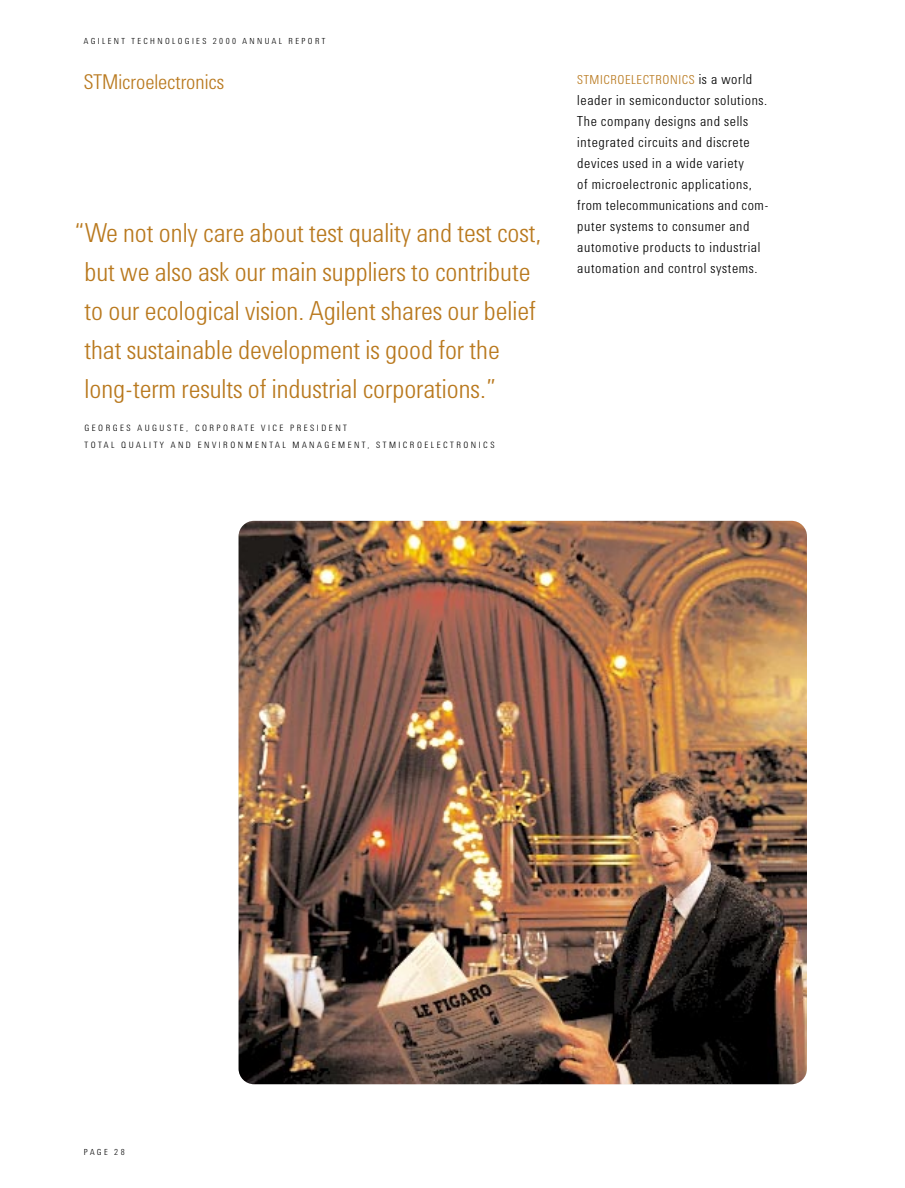
<style>
.page{position:relative;width:905px;height:1188px;background:#fff}
.page>*{position:absolute;margin:0;border:0;box-sizing:border-box;transform-origin:0 0}
.t1{font:300 27px/39px "Agilent Cond";color:#b9791e}
.t2{font:300 21px "Agilent Cond";color:#b9791e}
.t3{font:300 14.25px/21px "Agilent Cond";letter-spacing:.045em;color:#000}
.t4{font:300 12.75px "Agilent Cond";letter-spacing:.045em;color:#b9791e}
.t5{font:300 9px/16.5px "Agilent Cond";letter-spacing:.28em;color:#000}
.t6{font:300 8.7px "Agilent Cond";letter-spacing:.28em;color:#000}
.s1{font-size:14.25px;color:#000}
</style>
<div class="page">
<img style="left:238px;top:521px;width:569px;height:563px;border-radius:16px">
<p class="t6" style="left:84px;top:38px;width:243px">AGILENT TECHNOLOGIES 2000 ANNUAL REPORT</p>
<h2 class="t2" style="left:84px;top:74px;width:142px">STMicroelectronics</h2>
<p class="t1" style="left:84px;top:216px;width:458px;text-indent:-11px">“We not only care about test quality and test cost, but we also ask our main suppliers to contribute to our ecological vision. Agilent shares our belief that sustainable development is good for the long-term results of industrial corporations.”</p>
<p class="t5" style="left:84px;top:421px;width:411px">GEORGES AUGUSTE, CORPORATE VICE PRESIDENT<br>TOTAL QUALITY AND ENVIRONMENTAL MANAGEMENT, STMICROELECTRONICS</p>
<p class="t4" style="left:577px;top:75px;width:176px">STMICROELECTRONICS <span class="s1">is a world</span></p>
<p class="t3" style="left:577px;top:91px;width:193px">leader in semiconductor solutions.<br>The company designs and sells integrated circuits and discrete devices used in a wide variety<br>of microelectronic applications, from telecommunications and com&shy;puter systems to consumer and automotive products to industrial automation and control systems.</p>
<p class="t6" style="left:84px;top:1149px;width:42px">PAGE 28</p>
</div>
